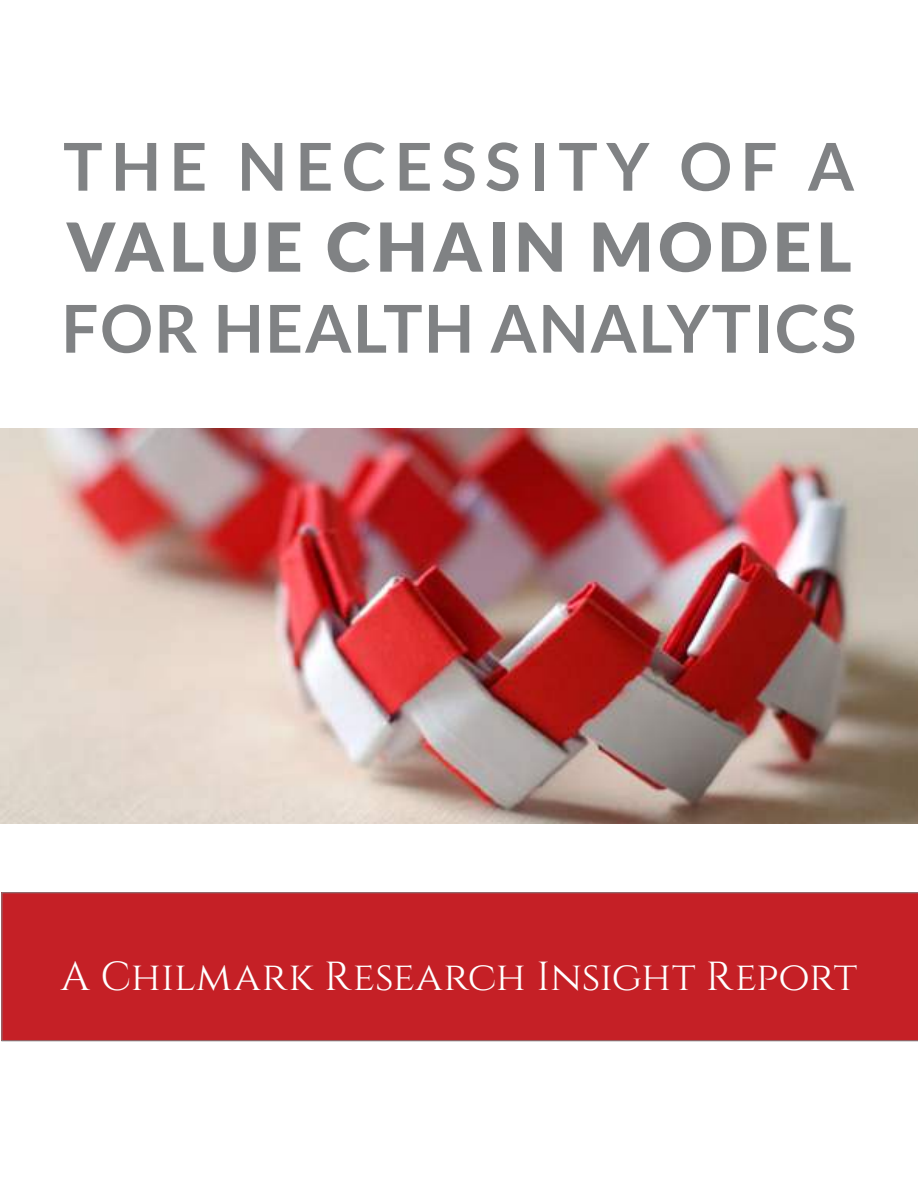
<style>
.page{position:relative;width:918px;height:1188px;background:#fff}
.page>*{position:absolute;margin:0;border:0;box-sizing:border-box;transform-origin:0 0}
.t1{font:900 67.5px "Lato";letter-spacing:.08em;color:#808284}
.t2{font:700 66px "Lato";letter-spacing:.025em;color:#808284}
.t3{font:700 66px "Lato";letter-spacing:.13em;color:#808284}
.t4{font:40.5px "Cinzel";letter-spacing:-.005em;color:#fff}
</style>
<div class="page">
<div style="left:2px;top:892px;width:916px;height:149px;background:#c52026"></div>
<img style="left:0;top:428px;width:918px;height:395px">
<h2 class="t3" style="left:63px;top:129px;width:793px">THE NECESSITY OF A</h2>
<h1 class="t1" style="left:66px;top:209px;width:787px">VALUE CHAIN MODEL</h1>
<h2 class="t2" style="left:62px;top:291px;width:796px">FOR HEALTH ANALYTICS</h2>
<p class="t4" style="left:61px;top:952px;width:798px">A Chilmark Research Insight Report</p>
</div>
